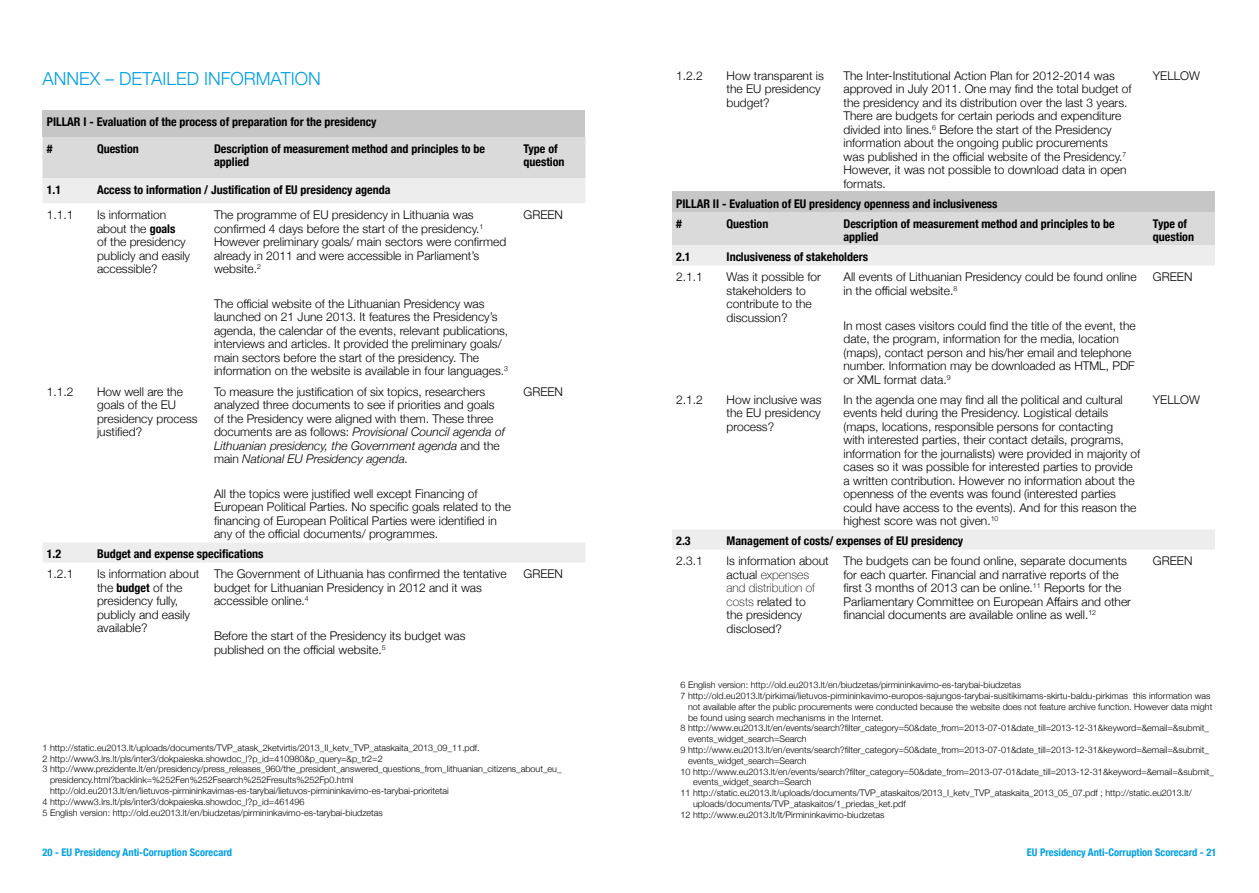
<style>
.page{position:relative;width:1259px;height:893px;background:#fff}
.page>*{position:absolute;margin:0;border:0;box-sizing:border-box;transform-origin:0 0}
.t1{font:300 18px "Helvetica Neue";color:#009fe3}
.t2{font:300 12px/13.5px "Helvetica Neue";color:#000}
.t3{font:700 condensed 12px/13.5px "Helvetica Neue";color:#000}
.t4{font:700 condensed 10.5px "Helvetica Neue";color:#009fe3}
.t5{font:300 9px "Helvetica Neue";color:#000}
.s1{font-weight:700;font-stretch:condensed}
.s2{font-style:italic}
.s3{font-weight:100}
</style>
<div class="page">
<div style="left:43px;top:110px;width:542px;height:27px;background:#c6c6c6"></div>
<div style="left:43px;top:137px;width:542px;height:41px;background:#dadada"></div>
<svg style="left:43px;top:178px;width:542px;height:385px"></svg>
<div style="left:672px;top:192px;width:543px;height:20px;background:#c6c6c6"></div>
<div style="left:672px;top:212px;width:543px;height:33px;background:#dadada"></div>
<svg style="left:672px;top:245px;width:543px;height:305px"></svg>
<h1 class="t1" style="left:43px;top:64px;width:280px">ANNEX – DETAILED INFORMATION</h1>
<p class="t3" style="left:47px;top:114px;width:331px">PILLAR I - Evaluation of the process of preparation for the presidency</p>
<p class="t3" style="left:47px;top:141px;width:7px">#</p>
<p class="t3" style="left:97px;top:141px;width:43px">Question</p>
<p class="t3" style="left:214px;top:141px;width:273px">Description of measurement method and principles to be applied</p>
<p class="t3" style="left:523px;top:141px;width:43px">Type of question</p>
<p class="t3" style="left:47px;top:182px;width:16px">1.1</p>
<p class="t3" style="left:97px;top:182px;width:295px">Access to information / Justification of EU presidency agenda</p>
<p class="t2" style="left:47px;top:207px;width:28px">1.1.1</p>
<p class="t2" style="left:97px;top:207px;width:95px">Is information about the <span class="s1">goals<br></span>of the presidency publicly and easily accessible?</p>
<p class="t2" style="left:214px;top:207px;width:294px">The programme of EU presidency in Lithuania was confirmed 4 days before the start of the presidency.<sup>1<br></sup>However preliminary goals/ main sectors were confirmed already in 2011 and were accessible in Parliament’s website.<sup>2</sup></p>
<p class="t2" style="left:214px;top:296px;width:296px">The official website of the Lithuanian Presidency was launched on 21 June 2013. It features the Presidency’s agenda, the calendar of the events, relevant publications, interviews and articles. It provided the preliminary goals/ main sectors before the start of the presidency. The information on the website is available in four languages.<sup>3</sup></p>
<p class="t2" style="left:523px;top:207px;width:41px">GREEN</p>
<p class="t2" style="left:47px;top:384px;width:28px">1.1.2</p>
<p class="t2" style="left:97px;top:384px;width:102px">How well are the goals of the EU presidency process justified?</p>
<p class="t2" style="left:214px;top:384px;width:292px">To measure the justification of six topics, researchers analyzed three documents to see if priorities and goals of the Presidency were aligned with them. These three documents are as follows: <span class="s2">Provisional Council agenda of Lithuanian presidency, the Government agenda</span> and the main <span class="s2">National EU Presidency agenda.</span></p>
<p class="t2" style="left:214px;top:486px;width:298px">All the topics were justified well except Financing of European Political Parties. No specific goals related to the financing of European Political Parties were identified in any of the official documents/ programmes.</p>
<p class="t3" style="left:47px;top:546px;width:16px">1.2</p>
<p class="t3" style="left:97px;top:546px;width:168px">Budget and expense specifications</p>
<p class="t2" style="left:47px;top:567px;width:28px">1.2.1</p>
<p class="t2" style="left:97px;top:567px;width:104px">Is information about the <span class="s1">budget</span> of the presidency fully, publicly and easily available?</p>
<p class="t2" style="left:214px;top:567px;width:294px">The Government of Lithuania has confirmed the tentative budget for Lithuanian Presidency in 2012 and it was accessible online.<sup>4</sup></p>
<p class="t2" style="left:214px;top:628px;width:253px">Before the start of the Presidency its budget was published on the official website.<sup>5</sup></p>
<p class="t2" style="left:523px;top:384px;width:41px">GREEN</p>
<p class="t2" style="left:523px;top:567px;width:41px">GREEN</p>
<p class="t5" style="left:43px;top:740px;width:439px">1 http://static.eu2013.lt/uploads/documents/TVP_atask_2ketvirtis/2013_II_ketv_TVP_ataskaita_2013_09_11.pdf.</p>
<p class="t5" style="left:43px;top:751px;width:342px">2 http://www3.lrs.lt/pls/inter3/dokpaieska.showdoc_l?p_id=410980&amp;p_query=&amp;p_tr2=2</p>
<p class="t5" style="left:43px;top:762px;width:520px">3 http://www.prezidente.lt/en/presidency/press_releases_960/the_president_answered_questions_from_lithuanian_citizens_about_eu_</p>
<p class="t5" style="left:50px;top:773px;width:305px">presidency.html?backlink=%252Fen%252Fsearch%252Fresults%252Fp0.html</p>
<p class="t5" style="left:50px;top:783px;width:400px">http://old.eu2013.lt/en/lietuvos-pirmininkavimas-es-tarybai/lietuvos-pirmininkavimo-es-tarybai-prioritetai</p>
<p class="t5" style="left:43px;top:794px;width:263px">4 http://www3.lrs.lt/pls/inter3/dokpaieska.showdoc_l?p_id=461496</p>
<p class="t5" style="left:43px;top:805px;width:342px">5 English version: http://old.eu2013.lt/en/biudzetas/pirmininkavimo-es-tarybai-biudzetas</p>
<p class="t2" style="left:676px;top:68px;width:28px">1.2.2</p>
<p class="t2" style="left:726px;top:68px;width:99px">How transparent is the EU presidency budget?</p>
<p class="t2" style="left:843px;top:68px;width:290px">The Inter-Institutional Action Plan for 2012-2014 was approved in July 2011. One may find the total budget of the presidency and its distribution over the last 3 years.<br>There are budgets for certain periods and expenditure divided into lines.<sup>6</sup> Before the start of the Presidency information about the ongoing public procurements was published in the official website of the Presidency.<sup>7<br></sup>However, it was not possible to download data in open formats.</p>
<p class="t2" style="left:1153px;top:68px;width:49px">YELLOW</p>
<p class="t3" style="left:676px;top:193px;width:323px;line-height:20.1px">PILLAR II - Evaluation of EU presidency openness and inclusiveness #</p>
<p class="t3" style="left:726px;top:216px;width:43px">Question</p>
<p class="t3" style="left:843px;top:216px;width:273px">Description of measurement method and principles to be applied</p>
<p class="t3" style="left:1153px;top:216px;width:43px">Type of question</p>
<p class="t3" style="left:676px;top:249px;width:16px">2.1</p>
<p class="t3" style="left:726px;top:249px;width:143px">Inclusiveness of stakeholders</p>
<p class="t2" style="left:676px;top:270px;width:28px">2.1.1</p>
<p class="t2" style="left:726px;top:270px;width:96px">Was it possible for stakeholders to contribute to the discussion?</p>
<p class="t2" style="left:843px;top:270px;width:294px">All events of Lithuanian Presidency could be found online in the official website.<sup>8</sup></p>
<p class="t2" style="left:843px;top:318px;width:294px">In most cases visitors could find the title of the event, the date, the program, information for the media, location (maps), contact person and his/her email and telephone number. Information may be downloaded as HTML, PDF or XML format data.<sup>9</sup></p>
<p class="t2" style="left:1153px;top:270px;width:41px">GREEN</p>
<p class="t2" style="left:676px;top:392px;width:28px">2.1.2</p>
<p class="t2" style="left:726px;top:392px;width:96px;text-align:justify">How inclusive was the EU presidency process?</p>
<p class="t2" style="left:843px;top:392px;width:298px">In the agenda one may find all the political and cultural events held during the Presidency. Logistical details (maps, locations, responsible persons for contacting<br>with interested parties, their contact details, programs, information for the journalists) were provided in majority of cases so it was possible for interested parties to provide a written contribution. However no information about the openness of the events was found (interested parties could have access to the events). And for this reason the highest score was not given.<sup>10</sup></p>
<p class="t2" style="left:1153px;top:392px;width:49px">YELLOW</p>
<p class="t3" style="left:676px;top:533px;width:16px">2.3</p>
<p class="t3" style="left:726px;top:533px;width:238px">Management of costs/ expenses of EU presidency</p>
<p class="t2" style="left:676px;top:554px;width:28px">2.3.1</p>
<p class="t2" style="left:726px;top:554px;width:104px">Is information about actual <span class="s3">expenses and distribution of costs</span> related to<br>the presidency disclosed?</p>
<p class="t2" style="left:843px;top:554px;width:289px">The budgets can be found online, separate documents for each quarter. Financial and narrative reports of the first 3 months of 2013 can be online.<sup>11</sup> Reports for the Parliamentary Committee on European Affairs and other financial documents are available online as well.<sup>12</sup></p>
<p class="t2" style="left:1153px;top:554px;width:41px">GREEN</p>
<p class="t5" style="left:680px;top:678px;width:342px">6 English version: http://old.eu2013.lt/en/biudzetas/pirmininkavimo-es-tarybai-biudzetas</p>
<p class="t5" style="left:680px;top:688px;width:531px">7 http://old.eu2013.lt/pirkimai/lietuvos-pirmininkavimo-europos-sajungos-tarybai-susitikimams-skirtu-baldu-pirkimas this information was</p>
<p class="t5" style="left:688px;top:699px;width:526px">not available after the public procurements were conducted because the website does not feature archive function. However data might</p>
<p class="t5" style="left:688px;top:710px;width:197px">be found using search mechanisms in the Internet.</p>
<p class="t5" style="left:680px;top:721px;width:530px">8 http://www.eu2013.lt/en/events/search?filter_category=50&amp;date_from=2013-07-01&amp;date_till=2013-12-31&amp;keyword=&amp;email=&amp;submit_</p>
<p class="t5" style="left:688px;top:732px;width:120px">events_widget_search=Search</p>
<p class="t5" style="left:680px;top:742px;width:530px">9 http://www.eu2013.lt/en/events/search?filter_category=50&amp;date_from=2013-07-01&amp;date_till=2013-12-31&amp;keyword=&amp;email=&amp;submit_</p>
<p class="t5" style="left:688px;top:753px;width:120px">events_widget_search=Search</p>
<p class="t5" style="left:680px;top:764px;width:535px">10 http://www.eu2013.lt/en/events/search?filter_category=50&amp;date_from=2013-07-01&amp;date_till=2013-12-31&amp;keyword=&amp;email=&amp;submit_</p>
<p class="t5" style="left:693px;top:775px;width:120px">events_widget_search=Search</p>
<p class="t5" style="left:680px;top:786px;width:513px">11 http://static.eu2013.lt/uploads/documents/TVP_ataskaitos/2013_I_ketv_TVP_ataskaita_2013_05_07.pdf ; http://static.eu2013.lt/</p>
<p class="t5" style="left:693px;top:796px;width:214px">uploads/documents/TVP_ataskaitos/1_priedas_ket.pdf</p>
<p class="t5" style="left:680px;top:807px;width:205px">12 http://www.eu2013.lt/lt/Pirmininkavimo-biudzetas</p>
<p class="t4" style="left:43px;top:843px;width:191px">20 - EU Presidency Anti-Corruption Scorecard</p>
<p class="t4" style="left:1026px;top:843px;width:191px">EU Presidency Anti-Corruption Scorecard - 21</p>
</div>
